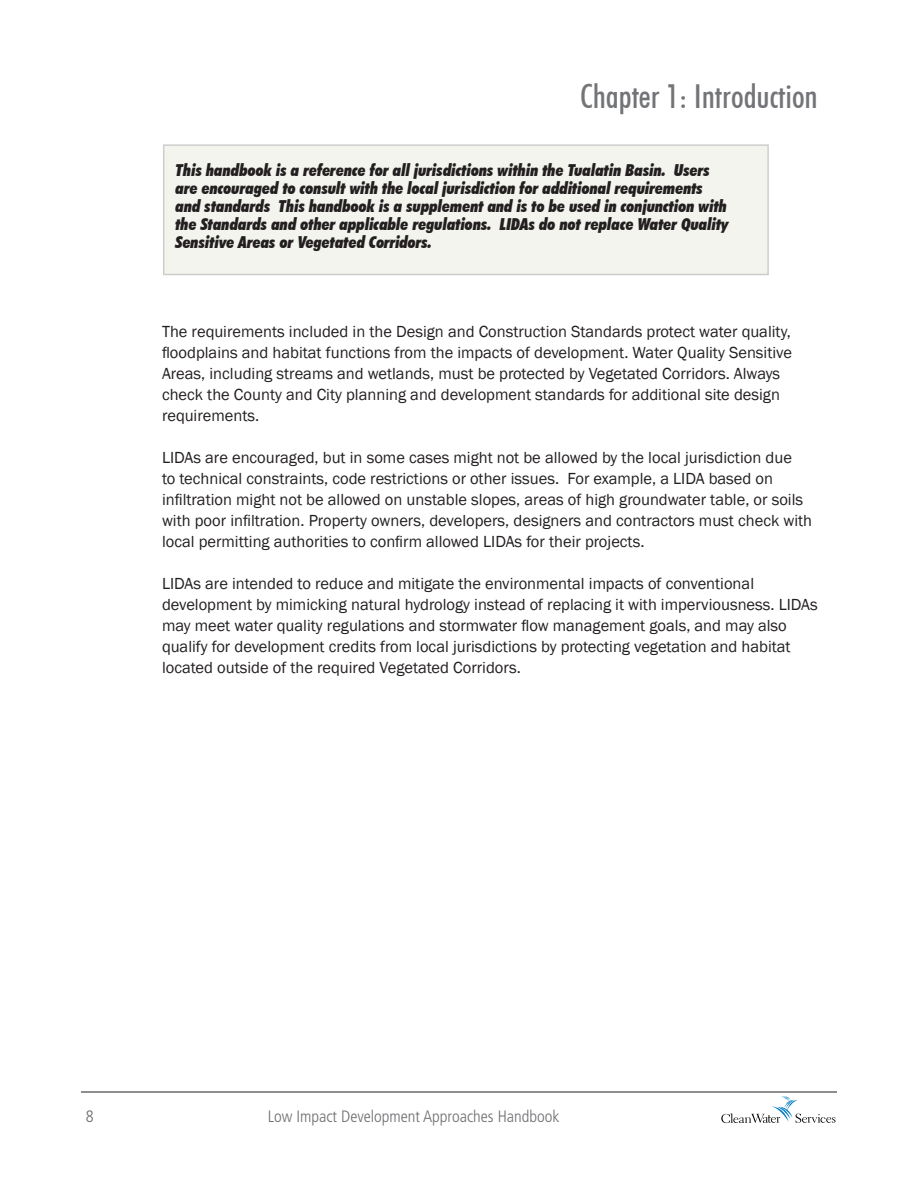
<style>
.page{position:relative;width:918px;height:1188px;background:#fff}
.page>*{position:absolute;margin:0;border:0;box-sizing:border-box;transform-origin:0 0}
.t1{font:500 condensed 33px "Futura BT";color:#737477}
.t2{font:16.5px/21px "Franklin Gothic";color:#231f20}
.t3{font:italic 900 condensed 16.5px/18px "Futura BT";color:#231f20}
.t4{font:300 condensed 16.5px "Frutiger LT Pro";color:#6d6e71}
</style>
<div class="page">
<hr style="left:81px;top:1092px;width:756px;height:1px;background:#231f20">
<svg style="left:721px;top:1096px;width:115px;height:27px"></svg>
<div style="left:164px;top:145px;width:604px;height:130px;background:#f3f4ed"></div>
<p class="t1" style="left:580px;top:76px;width:239px">Chapter 1: Introduction</p>
<p class="t3" style="left:176px;top:161px;width:555px">This handbook is a reference for all jurisdictions within the Tualatin Basin. Users are encouraged to consult with the local jurisdiction for additional requirements and standards This handbook is a supplement and is to be used in conjunction with the Standards and other applicable regulations. LIDAs do not replace Water Quality Sensitive Areas or Vegetated Corridors.</p>
<p class="t2" style="left:162px;top:321px;width:632px">The requirements included in the Design and Construction Standards protect water quality, floodplains and habitat functions from the impacts of development. Water Quality Sensitive Areas, including streams and wetlands, must be protected by Vegetated Corridors. Always check the County and City planning and development standards for additional site design requirements.</p>
<p class="t2" style="left:162px;top:447px;width:652px">LIDAs are encouraged, but in some cases might not be allowed by the local jurisdiction due<br>to technical constraints, code restrictions or other issues. For example, a LIDA based on infiltration might not be allowed on unstable slopes, areas of high groundwater table, or soils with poor infiltration. Property owners, developers, designers and contractors must check with local permitting authorities to confirm allowed LIDAs for their projects.</p>
<p class="t2" style="left:162px;top:573px;width:657px">LIDAs are intended to reduce and mitigate the environmental impacts of conventional development by mimicking natural hydrology instead of replacing it with imperviousness. LIDAs may meet water quality regulations and stormwater flow management goals, and may also qualify for development credits from local jurisdictions by protecting vegetation and habitat located outside of the required Vegetated Corridors.</p>
<p class="t4" style="left:86px;top:1107px;width:9px">8</p>
<p class="t4" style="left:268px;top:1107px;width:293px">Low Impact Development Approaches Handbook</p>
</div>
